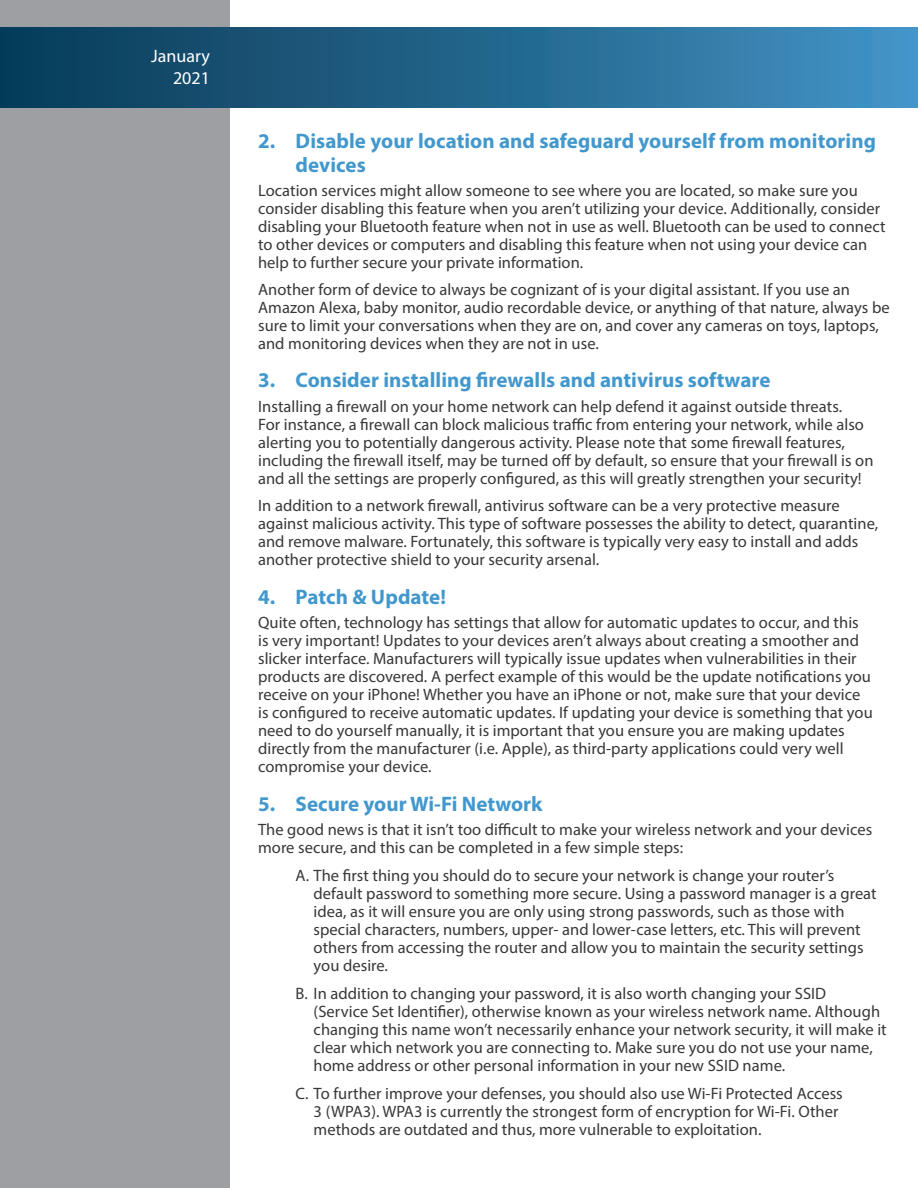
<style>
.page{position:relative;width:918px;height:1188px;background:#fff}
.page>*{position:absolute;margin:0;border:0;box-sizing:border-box;transform-origin:0 0}
.t1{font:700 21px/24px "Myriad Pro";letter-spacing:.005em;color:#4298cd}
.t2{font:18px "Myriad Pro";color:#fff}
.t3{font:16.5px/18px "Myriad Pro";letter-spacing:.005em;color:#383839}
</style>
<div class="page">
<div style="left:0;top:0;width:230px;height:1188px;background:#9d9fa2"></div>
<div style="left:0;top:27px;width:918px;height:81px;background:linear-gradient(to right,#063955,#4292c4)"></div>
<p class="t2" style="left:151px;top:45px;width:60px">January</p>
<p class="t2" style="left:173px;top:67px;width:38px">2021</p>
<p class="t1" style="left:296px;top:128px;width:582px;text-indent:-38px">2. Disable your location and safeguard yourself from monitoring devices</p>
<p class="t3" style="left:258px;top:182px;width:629px">Location services might allow someone to see where you are located, so make sure you consider disabling this feature when you aren’t utilizing your device. Additionally, consider disabling your Bluetooth feature when not in use as well. Bluetooth can be used to connect to other devices or computers and disabling this feature when not using your device can help to further secure your private information.</p>
<p class="t3" style="left:258px;top:280px;width:633px">Another form of device to always be cognizant of is your digital assistant. If you use an Amazon Alexa, baby monitor, audio recordable device, or anything of that nature, always be sure to limit your conversations when they are on, and cover any cameras on toys, laptops, and monitoring devices when they are not in use.</p>
<p class="t1" style="left:258px;top:367px;width:514px">3. Consider installing firewalls and antivirus software</p>
<p class="t3" style="left:258px;top:397px;width:617px">Installing a firewall on your home network can help defend it against outside threats.<br>For instance, a firewall can block malicious traffic from entering your network, while also alerting you to potentially dangerous activity. Please note that some firewall features, including the firewall itself, may be turned off by default, so ensure that your firewall is on and all the settings are properly configured, as this will greatly strengthen your security!</p>
<p class="t3" style="left:258px;top:497px;width:622px">In addition to a network firewall, antivirus software can be a very protective measure against malicious activity. This type of software possesses the ability to detect, quarantine, and remove malware. Fortunately, this software is typically very easy to install and adds another protective shield to your security arsenal.</p>
<p class="t1" style="left:258px;top:584px;width:189px">4. Patch &amp; Update!</p>
<p class="t3" style="left:258px;top:614px;width:616px">Quite often, technology has settings that allow for automatic updates to occur, and this is very important! Updates to your devices aren’t always about creating a smoother and slicker interface. Manufacturers will typically issue updates when vulnerabilities in their products are discovered. A perfect example of this would be the update notifications you receive on your iPhone! Whether you have an iPhone or not, make sure that your device is configured to receive automatic updates. If updating your device is something that you need to do yourself manually, it is important that you ensure you are making updates directly from the manufacturer (i.e. Apple), as third-party applications could very well compromise your device.</p>
<p class="t1" style="left:258px;top:791px;width:286px">5. Secure your Wi-Fi Network</p>
<p class="t3" style="left:258px;top:821px;width:616px">The good news is that it isn’t too difficult to make your wireless network and your devices more secure, and this can be completed in a few simple steps:</p>
<p class="t3" style="left:314px;top:866px;width:565px;text-indent:-18px">A. The first thing you should do to secure your network is change your router’s default password to something more secure. Using a password manager is a great idea, as it will ensure you are only using strong passwords, such as those with special characters, numbers, upper- and lower-case letters, etc. This will prevent others from accessing the router and allow you to maintain the security settings you desire.</p>
<p class="t3" style="left:314px;top:984px;width:575px;text-indent:-18px">B. In addition to changing your password, it is also worth changing your SSID<br>(Service Set Identifier), otherwise known as your wireless network name. Although changing this name won’t necessarily enhance your network security, it will make it clear which network you are connecting to. Make sure you do not use your name, home address or other personal information in your new SSID name.</p>
<p class="t3" style="left:314px;top:1084px;width:531px;text-indent:-18px">C. To further improve your defenses, you should also use Wi-Fi Protected Access<br>3 (WPA3). WPA3 is currently the strongest form of encryption for Wi-Fi. Other methods are outdated and thus, more vulnerable to exploitation.</p>
</div>
